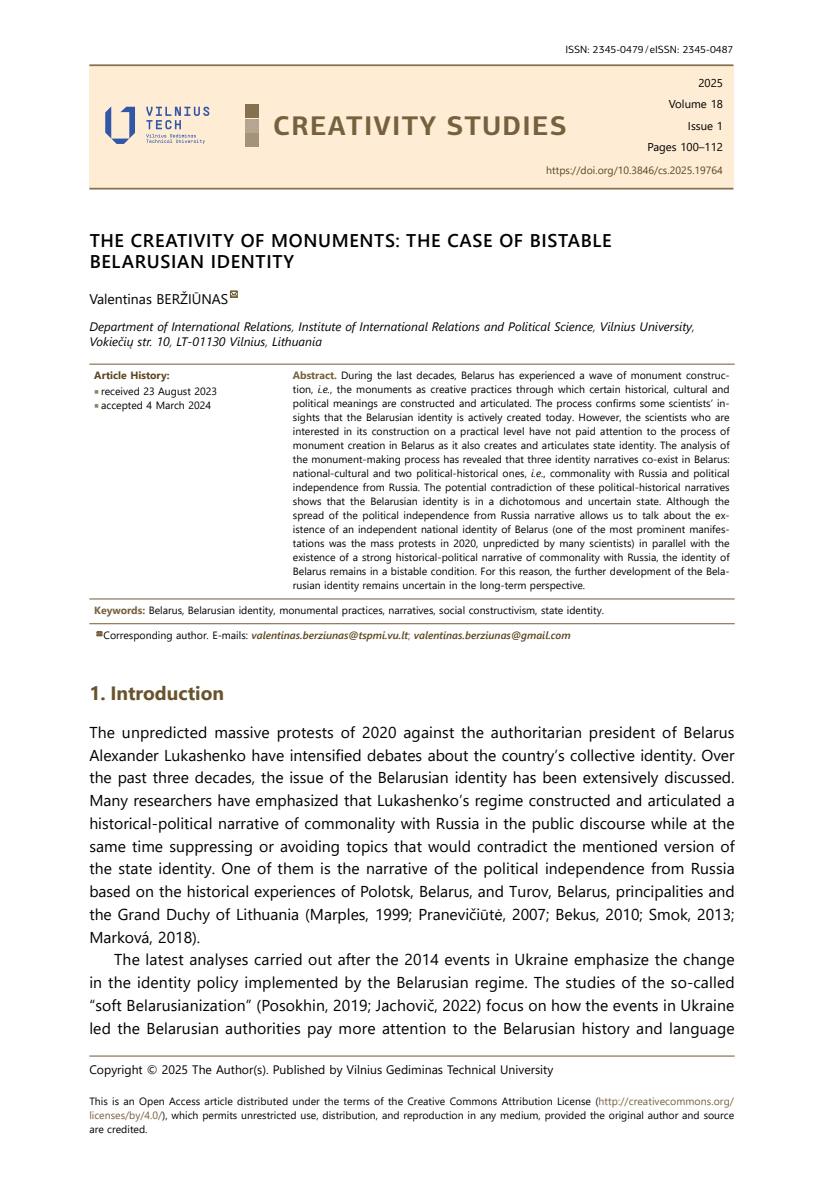
<style>
.page{position:relative;width:834px;height:1191px;background:#fff}
.page>*{position:absolute;margin:0;border:0;box-sizing:border-box;transform-origin:0 0}
.t1{font:700 27.12px "PF Centro Sans Pro";letter-spacing:.045em;color:#77603e}
.t2{font:700 19.25px "Segoe UI";color:#69522e}
.t3{font:600 18.38px/21px "Segoe UI";letter-spacing:.035em;color:#000}
.t4{font:15.75px/22.8px "Segoe UI";letter-spacing:.005em;color:#000;text-align:justify}
.t5{font:14px "Segoe UI";color:#000}
.t6{font:italic 12.25px/15.4px "Segoe UI";color:#000}
.t7{font:12.25px "Segoe UI";color:#000}
.t8{font:11.38px/21.2px "Segoe UI";color:#000;text-align:right}
.t9{font:10.5px/14px "Segoe UI";color:#000;text-align:justify}
.t10{font:italic 600 10.5px "Segoe UI";color:#5c4521}
.t11{font:10.5px "Segoe UI";color:#5c4521}
.t12{font:10.5px "PF Centro Sans Pro";color:#000}
.t13{font:700 10.5px "Segoe UI";color:#5c4521}
.s1{font-weight:300}
.s2{font-weight:700;color:#77603e}
.s3{font-style:italic}
.s4{font-family:"Minion Pro";font-size:12.25px;color:#958064}
.s5{font-weight:400;font-style:normal;color:#000}
.s6{font-weight:400;font-style:normal}
.s7{color:#77603e}
</style>
<div class="page">
<hr style="left:89px;top:1055px;width:645px;height:1px;background:#958064">
<div style="left:89px;top:66px;width:644px;height:122px;background:#feecd4"></div>
<hr style="left:89px;top:64px;width:644px;height:2px;background:#857050">
<hr style="left:89px;top:188px;width:644px;height:1px;background:#857050">
<svg style="left:105px;top:106px;width:30px;height:38px"></svg>
<svg style="left:146px;top:107px;width:63px;height:37px"></svg>
<div style="left:246px;top:105px;width:13px;height:13px;background:#857050"></div>
<div style="left:246px;top:133px;width:13px;height:14px;background:#a4937a"></div>
<div style="left:246px;top:119px;width:13px;height:13px;background:#b5a692"></div>
<svg style="left:229px;top:290px;width:9px;height:8px"></svg>
<hr style="left:89px;top:363px;width:199px;height:2px;background:#958064">
<hr style="left:288px;top:363px;width:446px;height:2px;background:#958064">
<hr style="left:89px;top:598px;width:199px;height:1px;background:#958064">
<hr style="left:288px;top:598px;width:446px;height:1px;background:#958064">
<hr style="left:89px;top:623px;width:199px;height:1px;background:#958064">
<hr style="left:288px;top:623px;width:446px;height:1px;background:#958064">
<svg style="left:96px;top:631px;width:7px;height:5px"></svg>
<p class="t12" style="left:565px;top:43px;width:169px">ISSN: 2345-0479/eISSN: 2345-0487</p>
<p class="t8" style="left:647px;top:72px;width:77px">2025<br>Volume 18<br>Issue 1<br>Pages 100–112</p>
<p class="t11" style="left:546px;top:160px;width:178px">https://doi.org/10.3846/cs.2025.19764</p>
<h1 class="t1" style="left:273px;top:109px;width:295px">CREATIVITY STUDIES</h1>
<h3 class="t3" style="left:90px;top:228px;width:523px">THE CREATIVITY OF MONUMENTS: THE CASE OF BISTABLE<br>BELARUSIAN IDENTITY</h3>
<h3 class="t5" style="left:89px;top:286px;width:140px">Valentinas BERŽIŪNAS</h3>
<p class="t6" style="left:89px;top:317px;width:607px">Department of International Relations<span class="s1">,</span> Institute of International Relations and Political Science<span class="s1">,</span> Vilnius University<span class="s1">,<br></span>Vokiečių str. 10<span class="s1">,</span> LT-01130 Vilnius<span class="s1">,</span> Lithuania</p>
<p class="t13" style="left:94px;top:366px;width:77px">Article History:</p>
<p class="t9" style="left:293px;top:368px;width:438px"><span class="s2">Abstract.</span> During the last decades, Belarus has experienced a wave of monument construc&shy;tion, <span class="s3">i.e.</span>, the monuments as creative practices through which certain historical, cultural and political meanings are constructed and articulated. The process confirms some scientists’ in&shy;sights that the Belarusian identity is actively created today. However, the scientists who are interested in its construction on a practical level have not paid attention to the process of monument creation in Belarus as it also creates and articulates state identity. The analysis of the monument-making process has revealed that three identity narratives co-exist in Belarus: national-cultural and two political-historical ones, <span class="s3">i.e.</span>, commonality with Russia and political independence from Russia. The potential contradiction of these political-historical narratives shows that the Belarusian identity is in a dichotomous and uncertain state. Although the spread of the political independence from Russia narrative allows us to talk about the ex&shy;istence of an independent national identity of Belarus (one of the most prominent manifes&shy;tations was the mass protests in 2020, unpredicted by many scientists) in parallel with the existence of a strong historical-political narrative of commonality with Russia, the identity of Belarus remains in a bistable condition. For this reason, the further development of the Bela&shy;rusian identity remains uncertain in the long-term perspective.</p>
<p class="t9" style="left:94px;top:384px;width:124px"><span class="s4">■</span> received 23 August 2023</p>
<p class="t9" style="left:94px;top:398px;width:118px"><span class="s4">■</span> accepted 4 March 2024</p>
<p class="t9" style="left:94px;top:602px;width:511px"><span class="s2">Keywords:</span> Belarus, Belarusian identity, monumental practices, narratives, social constructivism, state identity.</p>
<p class="t10" style="left:103px;top:625px;width:468px"><span class="s5">Corresponding author. E-mails:</span> valentinas.berziunas@tspmi.vu.lt<span class="s6">;</span> valentinas.berziunas@gmail.com</p>
<h2 class="t2" style="left:89px;top:675px;width:136px">1. Introduction</h2>
<p class="t4" style="left:89px;top:719px;width:646px">The unpredicted massive protests of 2020 against the authoritarian president of Belarus Alexander Lukashenko have intensified debates about the country’s collective identity. Over the past three decades, the issue of the Belarusian identity has been extensively discussed.<br>Many researchers have emphasized that Lukashenko’s regime constructed and articulated a historical-political narrative of commonality with Russia in the public discourse while at the same time suppressing or avoiding topics that would contradict the mentioned version of the state identity. One of them is the narrative of the political independence from Russia based on the historical experiences of Polotsk, Belarus, and Turov, Belarus, principalities and the Grand Duchy of Lithuania (Marples, 1999; Pranevičiūtė, 2007; Bekus, 2010; Smok, 2013; Marková, 2018).</p>
<p class="t4" style="left:89px;top:947px;width:646px;text-indent:25px">The latest analyses carried out after the 2014 events in Ukraine emphasize the change in the identity policy implemented by the Belarusian regime. The studies of the so-called “soft Belarusianization” (Posokhin, 2019; Jachovič, 2022) focus on how the events in Ukraine led the Belarusian authorities pay more attention to the Belarusian history and language</p>
<p class="t7" style="left:89px;top:1058px;width:465px">Copyright © 2025 The Author(s). Published by Vilnius Gediminas Technical University</p>
<p class="t9" style="left:89px;top:1093px;width:646px">This is an Open Access article distributed under the terms of the Creative Commons Attribution License (<span class="s7">http://creativecommons.org/ licenses/by/4.0/</span>), which permits unrestricted use, distribution, and reproduction in any medium, provided the original author and source are credited.</p>
</div>
